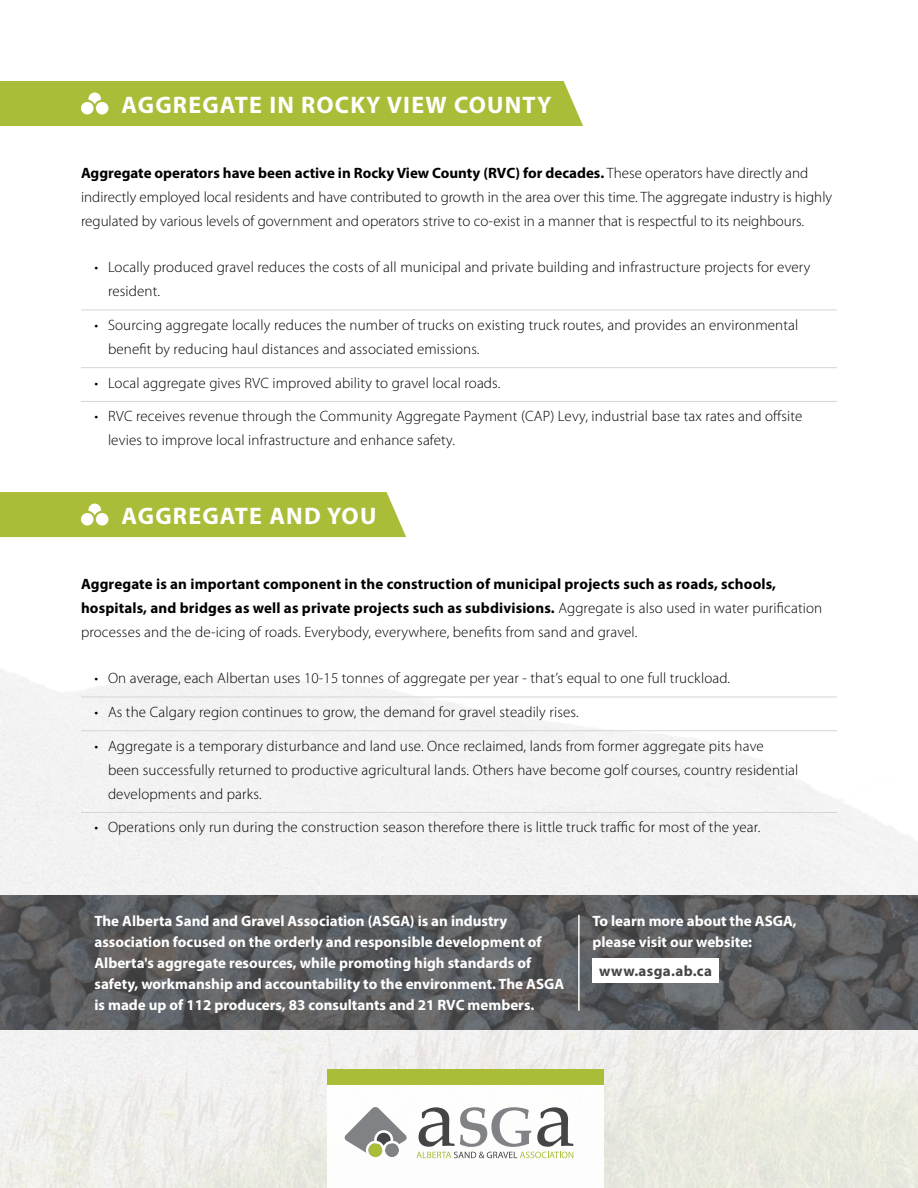
<style>
.page{position:relative;width:918px;height:1188px;background:#fff}
.page>*{position:absolute;margin:0;border:0;box-sizing:border-box;transform-origin:0 0}
.t1{font:700 24px "Myriad Pro";letter-spacing:.05em;color:#fff}
.t2{font:300 15px/24px "Myriad Pro";letter-spacing:.01em;color:#000}
.t3{font:700 15px/21px "Myriad Pro";color:#fff}
.t4{font:700 15px/24px "Myriad Pro";letter-spacing:.01em;color:#000}
.t5{font:700 15px "Myriad Pro";letter-spacing:.025em;color:#454548}
.s1{font-weight:700}
.s2{font-weight:300}
</style>
<div class="page">
<img style="left:0;top:309px;width:918px;height:879px">
<div style="left:327px;top:1084px;width:277px;height:104px;background:#fff"></div>
<div style="left:0;top:81px;width:583px;height:45px;background:#abbd38"></div>
<div style="left:81px;top:102px;width:13px;height:12px;background:#fff;border-radius:50%"></div>
<div style="left:96px;top:102px;width:12px;height:12px;background:#fff;border-radius:50%"></div>
<hr style="left:81px;top:310px;width:756px;height:1px;background:#d6d5d5">
<hr style="left:81px;top:367px;width:756px;height:1px;background:#d6d5d5">
<hr style="left:81px;top:401px;width:756px;height:1px;background:#d6d5d5">
<div style="left:0;top:492px;width:406px;height:45px;background:#abbd38"></div>
<div style="left:81px;top:513px;width:13px;height:13px;background:#fff;border-radius:50%"></div>
<div style="left:96px;top:513px;width:12px;height:13px;background:#fff;border-radius:50%"></div>
<hr style="left:81px;top:697px;width:756px;height:1px;background:#d6d5d5">
<hr style="left:81px;top:730px;width:756px;height:1px;background:#d6d5d5">
<hr style="left:81px;top:812px;width:756px;height:1px;background:#d6d5d5">
<svg style="left:344px;top:1107px;width:63px;height:50px"></svg>
<svg style="left:416px;top:1107px;width:157px;height:51px"></svg>
<div style="left:327px;top:1069px;width:277px;height:15px;background:#abbd38"></div>
<div style="left:592px;top:958px;width:127px;height:25px;background:#fff"></div>
<hr style="left:578px;top:915px;width:2px;height:96px;background:#fff">
<h1 class="t1" style="left:122px;top:89px;width:432px">AGGREGATE IN ROCKY VIEW COUNTY</h1>
<p class="t2" style="left:81px;top:162px;width:753px"><span class="s1">Aggregate operators have been active in Rocky View County (RVC) for decades.</span> These operators have directly and indirectly employed local residents and have contributed to growth in the area over this time. The aggregate industry is highly regulated by various levels of government and operators strive to co-exist in a manner that is respectful to its neighbours.</p>
<p class="t2" style="left:108px;top:255px;width:704px;text-indent:-14px">• Locally produced gravel reduces the costs of all municipal and private building and infrastructure projects for every resident.</p>
<p class="t2" style="left:108px;top:313px;width:692px;text-indent:-14px">• Sourcing aggregate locally reduces the number of trucks on existing truck routes, and provides an environmental benefit by reducing haul distances and associated emissions.</p>
<p class="t2" style="left:94px;top:371px;width:407px">• Local aggregate gives RVC improved ability to gravel local roads.</p>
<p class="t2" style="left:108px;top:405px;width:696px;text-indent:-14px">• RVC receives revenue through the Community Aggregate Payment (CAP) Levy, industrial base tax rates and offsite levies to improve local infrastructure and enhance safety.</p>
<h1 class="t1" style="left:122px;top:500px;width:256px">AGGREGATE AND YOU</h1>
<p class="t4" style="left:81px;top:572px;width:743px">Aggregate is an important component in the construction of municipal projects such as roads, schools, hospitals, and bridges as well as private projects such as subdivisions. <span class="s2">Aggregate is also used in water purification processes and the de-icing of roads. Everybody, everywhere, benefits from sand and gravel.</span></p>
<p class="t2" style="left:94px;top:666px;width:637px">• On average, each Albertan uses 10-15 tonnes of aggregate per year - that’s equal to one full truckload.</p>
<p class="t2" style="left:94px;top:700px;width:486px">• As the Calgary region continues to grow, the demand for gravel steadily rises.</p>
<p class="t2" style="left:108px;top:734px;width:692px;text-indent:-14px">• Aggregate is a temporary disturbance and land use. Once reclaimed, lands from former aggregate pits have been successfully returned to productive agricultural lands. Others have become golf courses, country residential developments and parks.</p>
<p class="t2" style="left:94px;top:816px;width:667px">• Operations only run during the construction season therefore there is little truck traffic for most of the year.</p>
<p class="t3" style="left:94px;top:910px;width:471px">The Alberta Sand and Gravel Association (ASGA) is an industry association focused on the orderly and responsible development of Alberta's aggregate resources, while promoting high standards of safety, workmanship and accountability to the environment. The ASGA is made up of 112 producers, 83 consultants and 21 RVC members.</p>
<p class="t3" style="left:592px;top:910px;width:206px">To learn more about the ASGA, please visit our website:</p>
<p class="t5" style="left:599px;top:962px;width:114px">www.asga.ab.ca</p>
</div>
